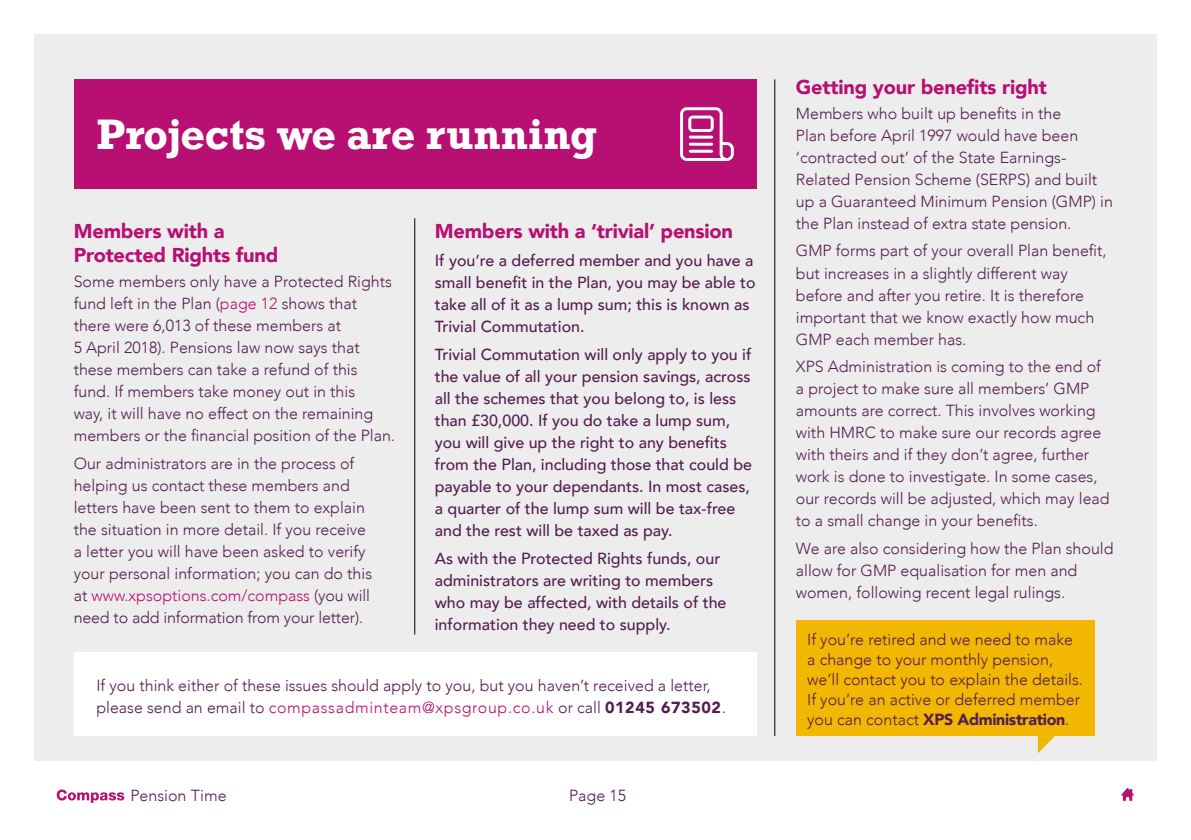
<style>
.page{position:relative;width:1191px;height:840px;background:#fff}
.page>*{position:absolute;margin:0;border:0;box-sizing:border-box;transform-origin:0 0}
.t1{font:700 40px "Rockwell";color:#fff}
.t2{font:900 20px/24px "Avenir";letter-spacing:-.01em;color:#b70f72}
.t3{font:300 16px/22px "Avenir";color:#561c51}
.t4{font:500 16px/22px "Avenir";color:#561c51}
.s1{color:#b70f72}
.s2{font-weight:900}
</style>
<div class="page">
<div style="left:34px;top:34px;width:1123px;height:726px;background:#ededed"></div>
<svg style="left:57px;top:789px;width:67px;height:13px"></svg>
<svg style="left:1121px;top:787px;width:13px;height:13px"></svg>
<hr style="left:774px;top:79px;width:1px;height:656px;background:#000">
<hr style="left:414px;top:218px;width:1px;height:416px;background:#000">
<div style="left:74px;top:652px;width:682px;height:83px;background:#fff"></div>
<div style="left:74px;top:79px;width:682px;height:110px;background:#b70f72"></div>
<svg style="left:680px;top:107px;width:54px;height:54px"></svg>
<div style="left:796px;top:619px;width:298px;height:116px;background:#f2b700"></div>
<svg style="left:1037px;top:735px;width:18px;height:17px"></svg>
<h1 class="t1" style="left:96px;top:109px;width:502px">Projects we are running</h1>
<p class="t2" style="left:74px;top:218px;width:206px">Members with a<br>Protected Rights fund</p>
<p class="t3" style="left:74px;top:270px;width:323px">Some members only have a Protected Rights fund left in the Plan (<span class="s1">page 12</span> shows that there were 6,013 of these members at<br>5 April 2018). Pensions law now says that these members can take a refund of this fund. If members take money out in this<br>way, it will have no effect on the remaining members or the financial position of the Plan.</p>
<p class="t3" style="left:74px;top:452px;width:300px">Our administrators are in the process of helping us contact these members and letters have been sent to them to explain the situation in more detail. If you receive a letter you will have been asked to verify your personal information; you can do this at <span class="s1">www.xpsoptions.com/compass</span> (you will need to add information from your letter).</p>
<p class="t2" style="left:435px;top:218px;width:300px">Members with a ‘trivial’ pension</p>
<p class="t4" style="left:435px;top:248px;width:322px">If you’re a deferred member and you have a small benefit in the Plan, you may be able to take all of it as a lump sum; this is known as Trivial Commutation.</p>
<p class="t4" style="left:435px;top:342px;width:319px">Trivial Commutation will only apply to you if the value of all your pension savings, across all the schemes that you belong to, is less than £30,000. If you do take a lump sum, you will give up the right to any benefits from the Plan, including those that could be payable to your dependants. In most cases, a quarter of the lump sum will be tax-free and the rest will be taxed as pay.</p>
<p class="t4" style="left:435px;top:546px;width:293px">As with the Protected Rights funds, our administrators are writing to members who may be affected, with details of the information they need to supply.</p>
<p class="t3" style="left:96px;top:674px;width:631px">If you think either of these issues should apply to you, but you haven’t received a letter, please send an email to <span class="s1">compassadminteam@xpsgroup.co.uk</span> or call <span class="s2">01245 673502</span>.</p>
<p class="t3" style="left:130px;top:783px;width:98px">Pension Time</p>
<p class="t3" style="left:569px;top:783px;width:58px">Page 15</p>
<p class="t2" style="left:796px;top:74px;width:252px">Getting your benefits right</p>
<p class="t3" style="left:796px;top:102px;width:318px">Members who built up benefits in the<br>Plan before April 1997 would have been ‘contracted out’ of the State Earnings-Related Pension Scheme (SERPS) and built up a Guaranteed Minimum Pension (GMP) in the Plan instead of extra state pension.</p>
<p class="t3" style="left:796px;top:240px;width:312px">GMP forms part of your overall Plan benefit, but increases in a slightly different way before and after you retire. It is therefore important that we know exactly how much GMP each member has.</p>
<p class="t3" style="left:796px;top:355px;width:315px">XPS Administration is coming to the end of a project to make sure all members’ GMP amounts are correct. This involves working with HMRC to make sure our records agree with theirs and if they don’t agree, further work is done to investigate. In some cases, our records will be adjusted, which may lead to a small change in your benefits.</p>
<p class="t3" style="left:796px;top:537px;width:319px">We are also considering how the Plan should allow for GMP equalisation for men and women, following recent legal rulings.</p>
<p class="t3" style="left:807px;top:628px;width:277px;line-height:20px">If you’re retired and we need to make a change to your monthly pension, we’ll contact you to explain the details.<br>If you’re an active or deferred member you can contact <span class="s2">XPS Administration</span>.</p>
</div>
